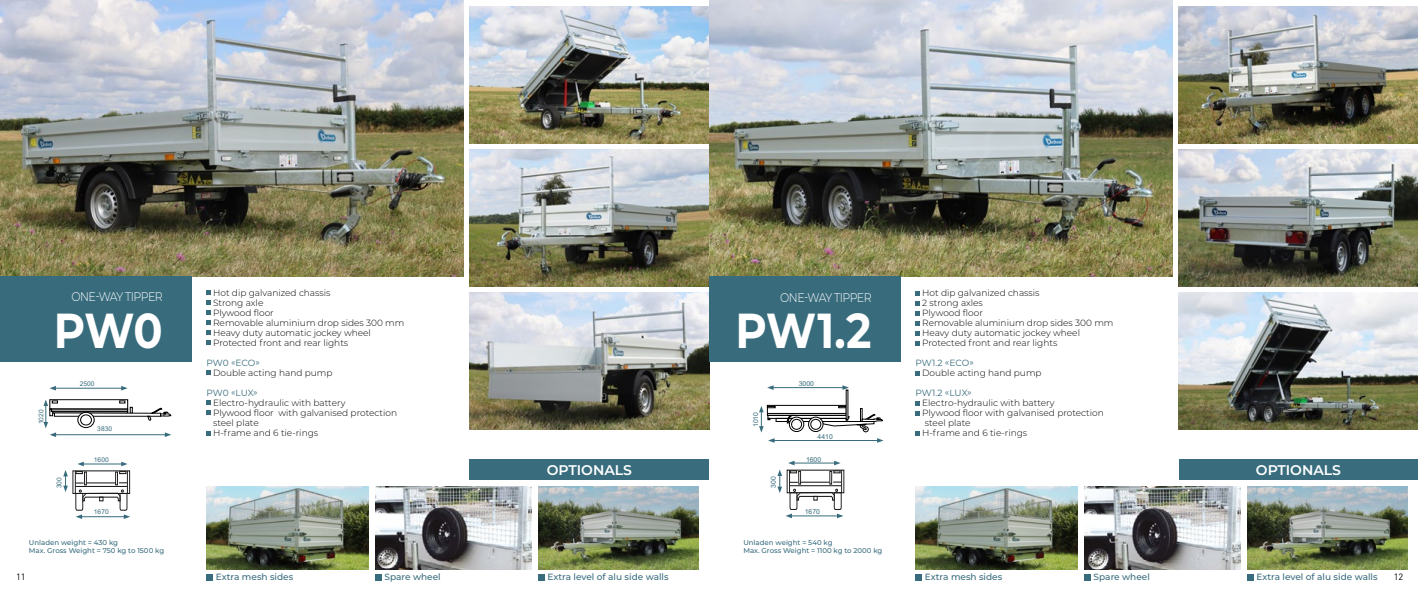
<style>
.page{position:relative;width:1418px;height:596px;background:#fff}
.page>*{position:absolute;margin:0;border:0;box-sizing:border-box;transform-origin:0 0}
.t1{font:700 49px "Montserrat";letter-spacing:-.02em;color:#fff;scale:.88 1}
.t2{font:600 14px "Montserrat";color:#fff}
.t3{font:300 12.5px "Montserrat";letter-spacing:-.05em;color:#fff;scale:.88 1}
.t4{font:300 9px/10px "Montserrat";color:#000}
.t5{font:500 9px "Montserrat";color:#386c7d}
.t6{font:9px "Montserrat";letter-spacing:-.015em;color:#386c7d}
.t7{font:9px "DIN";color:#000}
.t8{font:500 7px/8.4px "Montserrat";color:#386c7d}
.t9{font:6.8px "Arial";color:#386c7d}
.t10{font:6.6px "Arial";color:#386c7d}
</style>
<div class="page">
<img style="left:0;top:0;width:463px;height:276px">
<img style="left:469px;top:7px;width:240px;height:136px">
<img style="left:469px;top:149px;width:240px;height:137px">
<img style="left:469px;top:292px;width:240px;height:137px">
<img style="left:206px;top:486px;width:162px;height:83px">
<img style="left:375px;top:486px;width:156px;height:83px">
<img style="left:538px;top:486px;width:160px;height:83px">
<img style="left:709px;top:0;width:463px;height:276px">
<img style="left:1178px;top:7px;width:239px;height:136px">
<img style="left:1178px;top:149px;width:239px;height:137px">
<img style="left:1178px;top:292px;width:239px;height:137px">
<img style="left:1084px;top:486px;width:156px;height:83px">
<img style="left:915px;top:486px;width:162px;height:83px">
<img style="left:1247px;top:486px;width:160px;height:83px">
<div style="left:709px;top:276px;width:191px;height:86px;background:#386c7d"></div>
<div style="left:0;top:276px;width:191px;height:86px;background:#386c7d"></div>
<div style="left:470px;top:459px;width:239px;height:21px;background:#396d7d"></div>
<div style="left:206px;top:573px;width:7px;height:7px;background:#386c7d"></div>
<div style="left:538px;top:573px;width:7px;height:7px;background:#386c7d"></div>
<div style="left:375px;top:573px;width:7px;height:7px;background:#386c7d"></div>
<div style="left:1178px;top:459px;width:239px;height:21px;background:#396d7d"></div>
<div style="left:915px;top:573px;width:7px;height:7px;background:#386c7d"></div>
<div style="left:1247px;top:573px;width:6px;height:7px;background:#386c7d"></div>
<div style="left:1084px;top:573px;width:6px;height:7px;background:#386c7d"></div>
<svg style="left:206px;top:290px;width:5px;height:55px"></svg>
<svg style="left:206px;top:370px;width:5px;height:5px"></svg>
<svg style="left:206px;top:400px;width:5px;height:15px"></svg>
<svg style="left:206px;top:431px;width:5px;height:4px"></svg>
<svg style="left:915px;top:291px;width:4px;height:4px"></svg>
<svg style="left:915px;top:301px;width:4px;height:4px"></svg>
<svg style="left:915px;top:311px;width:4px;height:4px"></svg>
<svg style="left:915px;top:321px;width:4px;height:4px"></svg>
<svg style="left:915px;top:331px;width:4px;height:4px"></svg>
<svg style="left:915px;top:341px;width:4px;height:4px"></svg>
<svg style="left:915px;top:371px;width:4px;height:4px"></svg>
<svg style="left:915px;top:401px;width:4px;height:4px"></svg>
<svg style="left:915px;top:411px;width:4px;height:4px"></svg>
<svg style="left:915px;top:431px;width:4px;height:4px"></svg>
<hr style="left:54px;top:387px;width:69px;height:1px;background:#386c7d">
<svg style="left:50px;top:386px;width:6px;height:4px"></svg>
<svg style="left:121px;top:386px;width:7px;height:4px"></svg>
<svg style="left:43px;top:399px;width:128px;height:38px"></svg>
<svg style="left:63px;top:470px;width:5px;height:21px"></svg>
<hr style="left:772px;top:387px;width:72px;height:1px;background:#386c7d">
<svg style="left:767px;top:385px;width:6px;height:4px"></svg>
<svg style="left:842px;top:385px;width:7px;height:4px"></svg>
<svg style="left:75px;top:461px;width:55px;height:57px"></svg>
<svg style="left:759px;top:405px;width:124px;height:113px"></svg>
<p class="t10" style="left:36px;top:424px;width:16px;rotate:-90deg">1020</p>
<h3 class="t3" style="left:71px;top:288px;width:105px">ONE-WAY TIPPER</h3>
<h1 class="t1" style="left:54px;top:295px;width:125px">PW0</h1>
<p class="t10" style="left:80px;top:378px;width:16px">2500</p>
<p class="t10" style="left:97px;top:424px;width:16px">3830</p>
<p class="t4" style="left:213px;top:287px;width:193px">Hot dip galvanized chassis<br>Strong axle<br>Plywood floor<br>Removable aluminium drop sides 300 mm<br>Heavy duty automatic jockey wheel<br>Protected front and rear lights</p>
<p class="t6" style="left:207px;top:356px;width:55px">PW0 «ECO»</p>
<p class="t4" style="left:213px;top:367px;width:121px">Double acting hand pump</p>
<p class="t6" style="left:207px;top:386px;width:53px">PW0 «LUX»</p>
<p class="t4" style="left:213px;top:397px;width:185px">Electro-hydraulic with battery<br>Plywood floor with galvanised protection steel plate<br>H-frame and 6 tie-rings</p>
<h3 class="t3" style="left:780px;top:289px;width:105px">ONE-WAY TIPPER</h3>
<h1 class="t1" style="left:735px;top:295px;width:156px">PW1.2</h1>
<p class="t9" style="left:751px;top:427px;width:17px;rotate:-90deg">1010</p>
<p class="t9" style="left:798px;top:378px;width:17px">3000</p>
<p class="t9" style="left:817px;top:431px;width:17px">4410</p>
<p class="t4" style="left:922px;top:287px;width:193px">Hot dip galvanized chassis<br>2 strong axles<br>Plywood floor<br>Removable aluminium drop sides 300 mm<br>Heavy duty automatic jockey wheel<br>Protected front and rear lights</p>
<p class="t6" style="left:915px;top:356px;width:60px">PW1.2 «ECO»</p>
<p class="t4" style="left:922px;top:367px;width:121px">Double acting hand pump</p>
<p class="t6" style="left:915px;top:386px;width:57px">PW1.2 «LUX»</p>
<p class="t4" style="left:922px;top:397px;width:134px">Electro-hydraulic with battery</p>
<p class="t4" style="left:922px;top:407px;width:183px">Plywood floor with galvanised protection</p>
<p class="t4" style="left:924px;top:417px;width:47px">steel plate</p>
<p class="t4" style="left:922px;top:427px;width:106px">H-frame and 6 tie-rings</p>
<p class="t10" style="left:94px;top:454px;width:16px">1600</p>
<p class="t9" style="left:806px;top:454px;width:17px">1600</p>
<p class="t10" style="left:55px;top:488px;width:13px;rotate:-90deg">300</p>
<h2 class="t2" style="left:547px;top:460px;width:87px">OPTIONALS</h2>
<h2 class="t2" style="left:1255px;top:460px;width:87px">OPTIONALS</h2>
<p class="t9" style="left:768px;top:487px;width:13px;rotate:-90deg">300</p>
<p class="t10" style="left:94px;top:506px;width:16px">1670</p>
<p class="t9" style="left:804px;top:506px;width:17px">1670</p>
<p class="t8" style="left:29px;top:537px;width:137px">Unladen weight = 430 kg<br>Max. Gross Weight = 750 kg to 1500 kg</p>
<p class="t8" style="left:743px;top:537px;width:141px">Unladen weight = 540 kg<br>Max. Gross Weight = 1100 kg to 2000 kg</p>
<p class="t5" style="left:216px;top:570px;width:79px">Extra mesh sides</p>
<p class="t5" style="left:384px;top:570px;width:58px">Spare wheel</p>
<p class="t5" style="left:547px;top:570px;width:122px">Extra level of alu side walls</p>
<p class="t5" style="left:925px;top:570px;width:79px">Extra mesh sides</p>
<p class="t5" style="left:1093px;top:570px;width:58px">Spare wheel</p>
<p class="t5" style="left:1256px;top:570px;width:122px">Extra level of alu side walls</p>
<p class="t7" style="left:16px;top:570px;width:11px">11</p>
<p class="t7" style="left:1393px;top:570px;width:11px">12</p>
</div>
